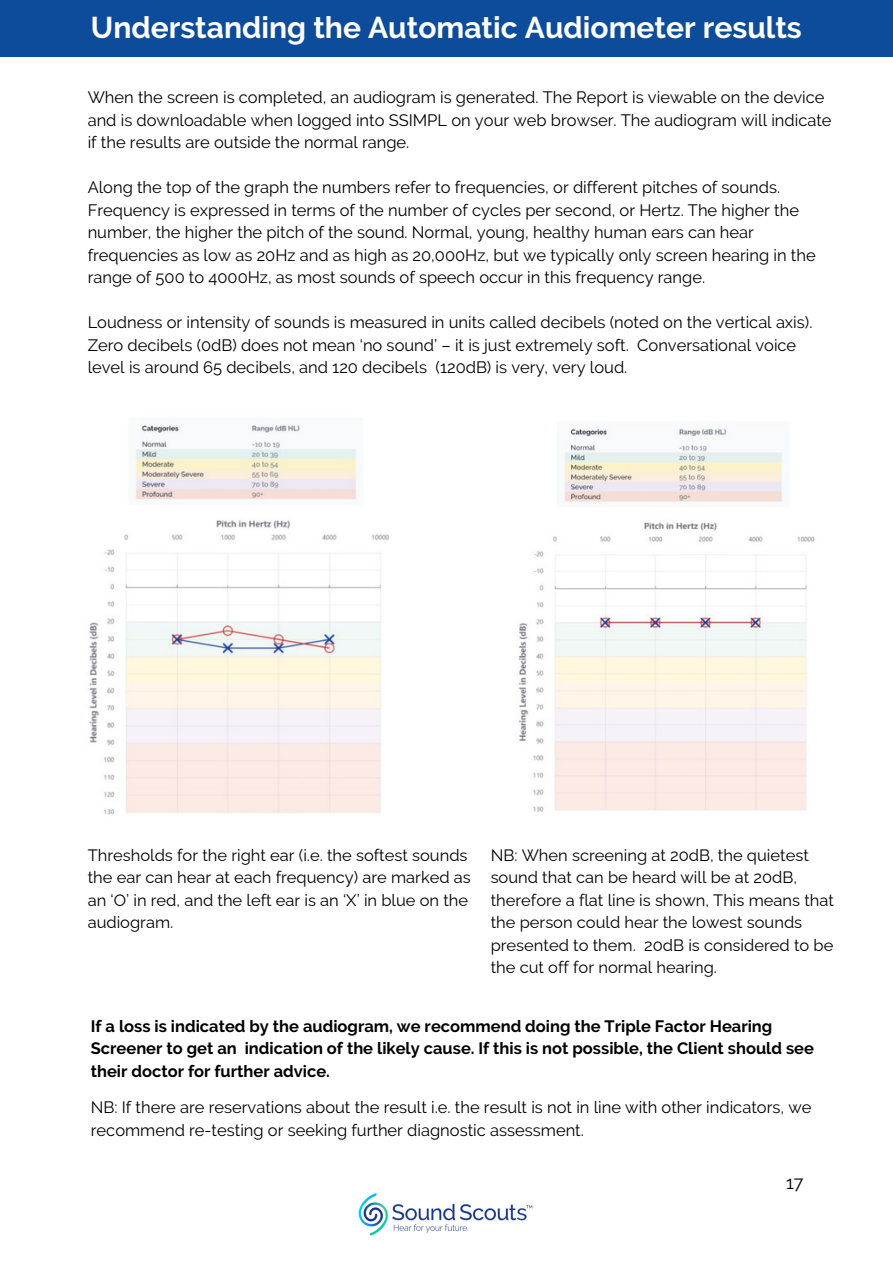
<style>
.page{position:relative;width:893px;height:1264px;background:#fff}
.page>*{position:absolute;margin:0;border:0;box-sizing:border-box;transform-origin:0 0}
.t1{font:700 30px "Raleway";color:#fff}
.t2{font:18px "Raleway";color:#000}
.t3{font:16.5px/22.5px "Raleway";color:#000}
.t4{font:700 16.5px/22.5px "Raleway";color:#000}
</style>
<div class="page">
<div style="left:0;top:0;width:892px;height:57px;background:#0c4c9a"></div>
<img style="left:358px;top:1193px;width:175px;height:43px">
<img style="left:518px;top:427px;width:297px;height:385px">
<img style="left:89px;top:423px;width:300px;height:392px">
<p class="t1" style="left:91px;top:10px;width:712px">Understanding the Automatic Audiometer results</p>
<p class="t3" style="left:88px;top:86px;width:745px">When the screen is completed, an audiogram is generated. The Report is viewable on the device and is downloadable when logged into SSIMPL on your web browser. The audiogram will indicate if the results are outside the normal range.</p>
<p class="t3" style="left:88px;top:176px;width:729px">Along the top of the graph the numbers refer to frequencies, or different pitches of sounds.<br>Frequency is expressed in terms of the number of cycles per second, or Hertz. The higher the number, the higher the pitch of the sound. Normal, young, healthy human ears can hear frequencies as low as 20Hz and as high as 20,000Hz, but we typically only screen hearing in the range of 500 to 4000Hz, as most sounds of speech occur in this frequency range.</p>
<p class="t3" style="left:88px;top:311px;width:726px">Loudness or intensity of sounds is measured in units called decibels (noted on the vertical axis).<br>Zero decibels (0dB) does not mean ‘no sound’ – it is just extremely soft. Conversational voice level is around 65 decibels, and 120 decibels (120dB) is very, very loud.</p>
<p class="t3" style="left:88px;top:844px;width:384px">Thresholds for the right ear (i.e. the softest sounds the ear can hear at each frequency) are marked as an ‘O’ in red, and the left ear is an ‘X’ in blue on the audiogram.</p>
<p class="t3" style="left:490px;top:844px;width:345px">NB: When screening at 20dB, the quietest sound that can be heard will be at 20dB, therefore a flat line is shown, This means that the person could hear the lowest sounds presented to them. 20dB is considered to be the cut off for normal hearing.</p>
<p class="t4" style="left:91px;top:1014px;width:724px">If a loss is indicated by the audiogram, we recommend doing the Triple Factor Hearing<br>Screener to get an indication of the likely cause. If this is not possible, the Client should see their doctor for further advice.</p>
<p class="t3" style="left:91px;top:1096px;width:722px">NB: If there are reservations about the result i.e. the result is not in line with other indicators, we recommend re-testing or seeking further diagnostic assessment.</p>
<p class="t2" style="left:786px;top:1172px;width:19px">17</p>
</div>
